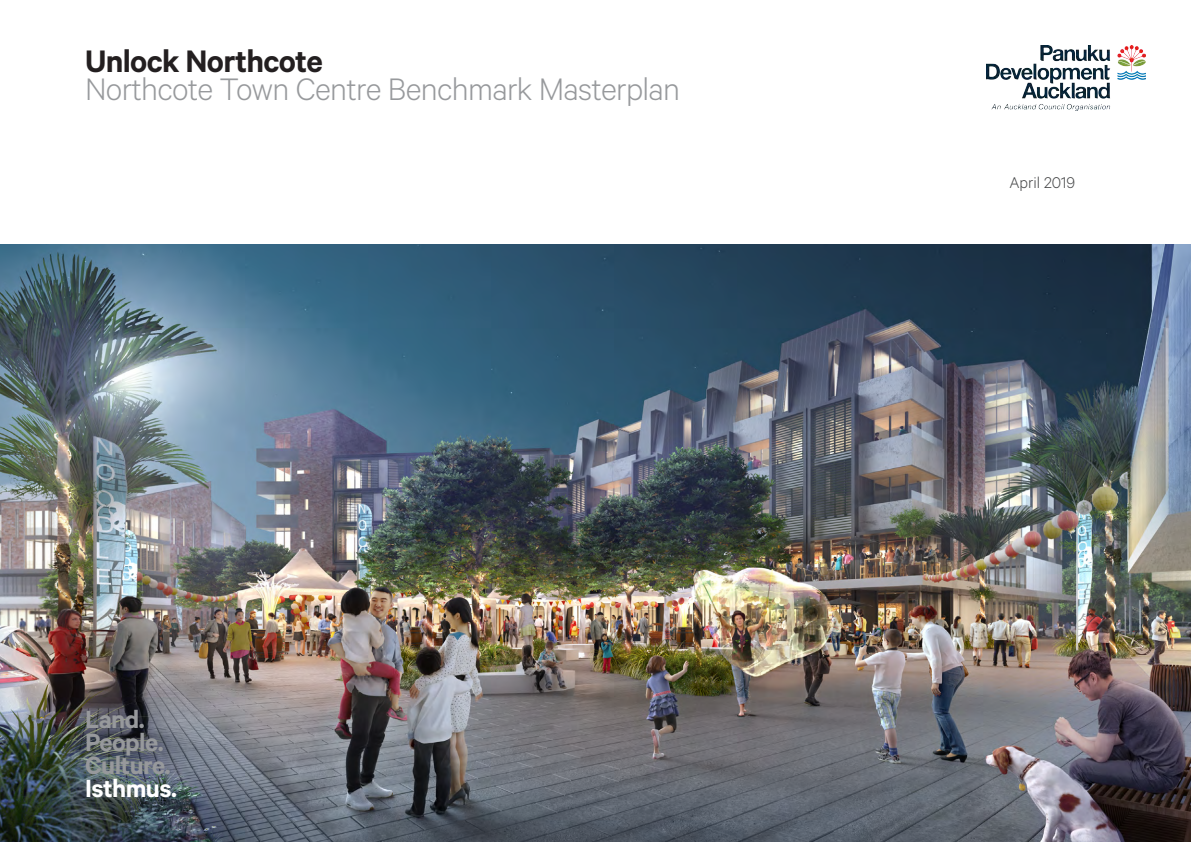
<style>
.page{position:relative;width:1191px;height:842px;background:#fff}
.page>*{position:absolute;margin:0;border:0;box-sizing:border-box;transform-origin:0 0}
.t1{font:300 35px "Calibre";letter-spacing:-.02em;color:#97999c}
.t2{font:600 35px "Calibre";letter-spacing:-.02em;color:#231f20}
.t3{font:600 28px "Calibre";letter-spacing:-.02em;color:#97999c}
.t4{font:600 28px "Calibre";letter-spacing:-.02em;color:#fff}
.Body_2_-_no_space{font:300 17.5px "Calibre";color:#464748}
</style>
<div class="page">
<img style="left:0;top:244px;width:1191px;height:598px">
<img style="left:986px;top:45px;width:159px;height:65px">
<p class="t2" style="left:85px;top:40px;width:239px">Unlock Northcote</p>
<p class="t1" style="left:85px;top:69px;width:596px">Northcote Town Centre Benchmark Masterplan</p>
<p class="t3" style="left:85px;top:703px;width:61px">Land.</p>
<p class="t3" style="left:85px;top:725px;width:80px">People.</p>
<p class="t3" style="left:85px;top:748px;width:87px">Culture.</p>
<p class="t4" style="left:85px;top:771px;width:94px">Isthmus.</p>
<p class="Body_2_-_no_space" style="left:1009px;top:172px;width:67px">April 2019</p>
</div>
